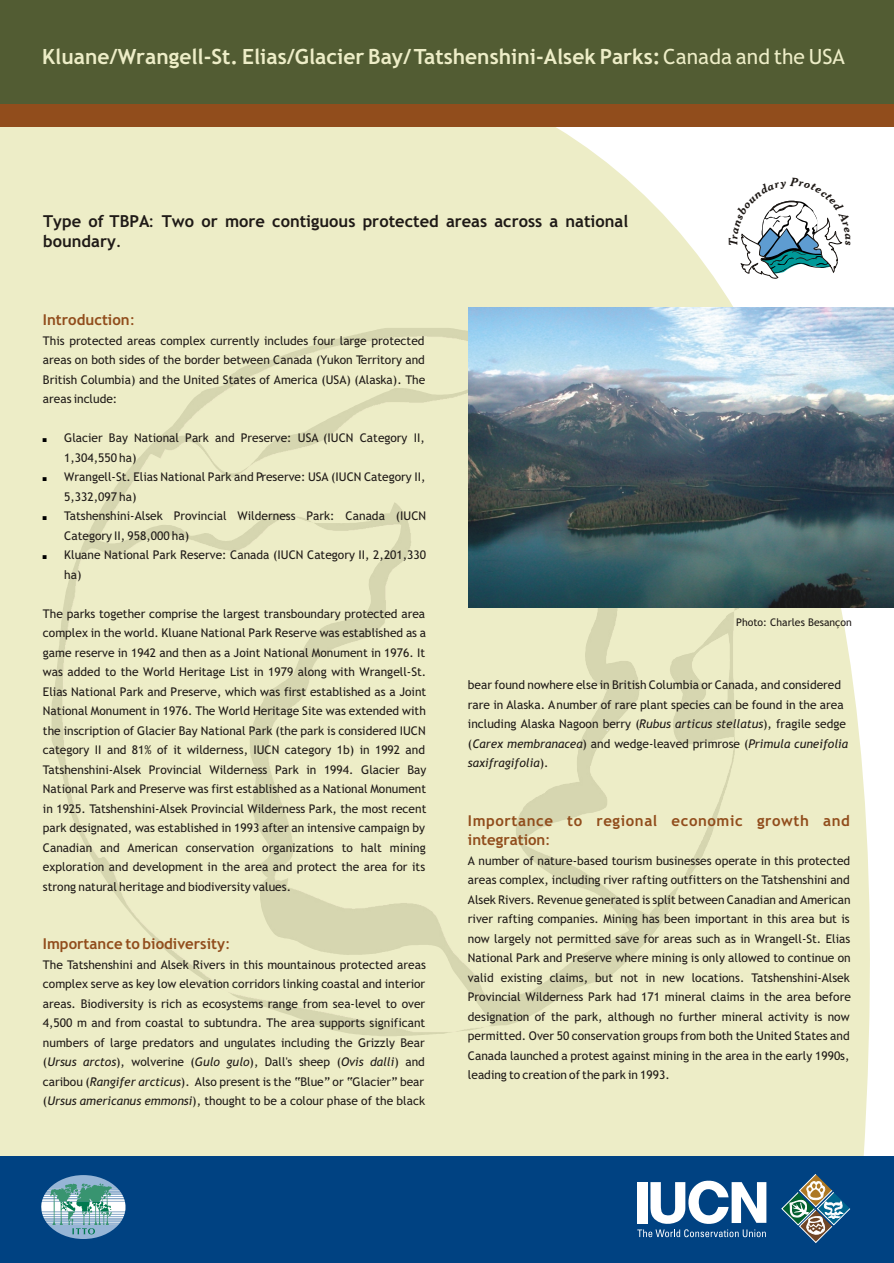
<style>
.page{position:relative;width:894px;height:1263px;background:#ededc7}
.page>*{position:absolute;margin:0;border:0;box-sizing:border-box;transform-origin:0 0}
.t1{font:700 21px "Trebuchet MS";color:#ededc7}
.t2{font:700 16.5px/19.5px "Trebuchet MS";color:#1f1a17}
.t3{font:700 15px/19.5px "Trebuchet MS";letter-spacing:.04em;color:#914d1c}
.t4{font:700 15px "Trebuchet MS";color:#914d1c}
.t5{font:12px/19.5px "Trebuchet MS";color:#1f1a17;text-align:justify}
.t6{font:10.5px "Trebuchet MS";color:#1f1a17}
.s1{font-weight:400}
.s2{font-style:italic}
</style>
<div class="page">
<svg style="left:514px;top:127px;width:380px;height:1029px"></svg>
<img style="left:387px;top:328px;width:348px;height:584px">
<div style="left:0;top:1156px;width:894px;height:107px;background:#004282"></div>
<svg style="left:41px;top:1175px;width:85px;height:64px"></svg>
<div style="left:0;top:0;width:894px;height:113px;background:#525c33"></div>
<div style="left:0;top:104px;width:894px;height:23px;background:#914d1c"></div>
<svg style="left:637px;top:1180px;width:129px;height:57px"></svg>
<svg style="left:781px;top:1174px;width:69px;height:69px"></svg>
<img style="left:469px;top:307px;width:425px;height:301px">
<svg style="left:729px;top:177px;width:122px;height:102px;background:#d1dde1"></svg>
<h1 class="t1" style="left:42px;top:49px;width:804px">Kluane/Wrangell-St. Elias/Glacier Bay/ Tatshenshini-Alsek Parks: <span class="s1">Canada and the USA</span></h1>
<h2 class="t2" style="left:43px;top:213px;width:587px">Type of TBPA<span class="s1">:</span> Two or more contiguous protected areas across a national boundary<span class="s1">.</span></h2>
<p class="t4" style="left:43px;top:314px;width:94px">Introduction<span class="s1">:</span></p>
<p class="t5" style="left:43px;top:332px;width:384px">This protected areas complex currently includes four large protected areas on both sides of the border between Canada (Yukon Territory and British Columbia) and the United States of America (USA) (Alaska). The areas include:</p>
<p class="t5" style="left:64px;top:429px;width:364px;text-align:left">Glacier Bay National Park and Preserve: USA (IUCN Category II, 1,304,550 ha)<br>Wrangell-St. Elias National Park and Preserve: USA (IUCN Category II, 5,332,097 ha)<br>Tatshenshini-Alsek Provincial Wilderness Park: Canada (IUCN Category II, 958,000 ha)<br>Kluane National Park Reserve: Canada (IUCN Category II, 2,201,330 ha)</p>
<p class="t5" style="left:43px;top:605px;width:385px">The parks together comprise the largest transboundary protected area complex in the world. Kluane National Park Reserve was established as a game reserve in 1942 and then as a Joint National Monument in 1976. It was added to the World Heritage List in 1979 along with Wrangell-St.<br>Elias National Park and Preserve, which was first established as a Joint National Monument in 1976. The World Heritage Site was extended with the inscription of Glacier Bay National Park (the park is considered IUCN category II and 81% of it wilderness, IUCN category 1b) in 1992 and Tatshenshini-Alsek Provincial Wilderness Park in 1994. Glacier Bay National Park and Preserve was first established as a National Monument in 1925. Tatshenshini-Alsek Provincial Wilderness Park, the most recent park designated, was established in 1993 after an intensive campaign by Canadian and American conservation organizations to halt mining exploration and development in the area and protect the area for its strong natural heritage and biodiversity values.</p>
<p class="t4" style="left:43px;top:938px;width:189px">Importance to biodiversity<span class="s1">:</span></p>
<p class="t5" style="left:43px;top:956px;width:384px;text-align:left">The Tatshenshini and Alsek Rivers in this mountainous protected areas complex serve as key low elevation corridors linking coastal and interior areas. Biodiversity is rich as ecosystems range from sea-level to over 4,500 m and from coastal to subtundra. The area supports significant numbers of large predators and ungulates including the Grizzly Bear (<span class="s2">Ursus arctos</span>), wolverine (<span class="s2">Gulo gulo</span>), Dall's sheep (<span class="s2">Ovis dalli</span>) and caribou (<span class="s2">Rangifer arcticus</span>). Also present is the “Blue” or “Glacier” bear (<span class="s2">Ursus americanus emmonsi</span>), thought to be a colour phase of the black</p>
<p class="t6" style="left:736px;top:618px;width:117px">Photo: Charles Besançon</p>
<p class="t5" style="left:468px;top:676px;width:382px;text-align:left">bear found nowhere else in British Columbia or Canada, and considered rare in Alaska. A number of rare plant species can be found in the area including Alaska Nagoon berry (<span class="s2">Rubus articus stellatus</span>), fragile sedge (<span class="s2">Carex membranacea</span>) and wedge-leaved primrose (<span class="s2">Primula cuneifolia saxifragifolia</span>).</p>
<p class="t3" style="left:468px;top:812px;width:383px">Importance to regional economic growth and integration<span class="s1">:</span></p>
<p class="t5" style="left:468px;top:852px;width:384px">A number of nature-based tourism businesses operate in this protected areas complex, including river rafting outfitters on the Tatshenshini and Alsek Rivers. Revenue generated is split between Canadian and American river rafting companies. Mining has been important in this area but is now largely not permitted save for areas such as in Wrangell-St. Elias National Park and Preserve where mining is only allowed to continue on valid existing claims, but not in new locations. Tatshenshini-Alsek Provincial Wilderness Park had 171 mineral claims in the area before designation of the park, although no further mineral activity is now permitted. Over 50 conservation groups from both the United States and Canada launched a protest against mining in the area in the early 1990s, leading to creation of the park in 1993.</p>
</div>
